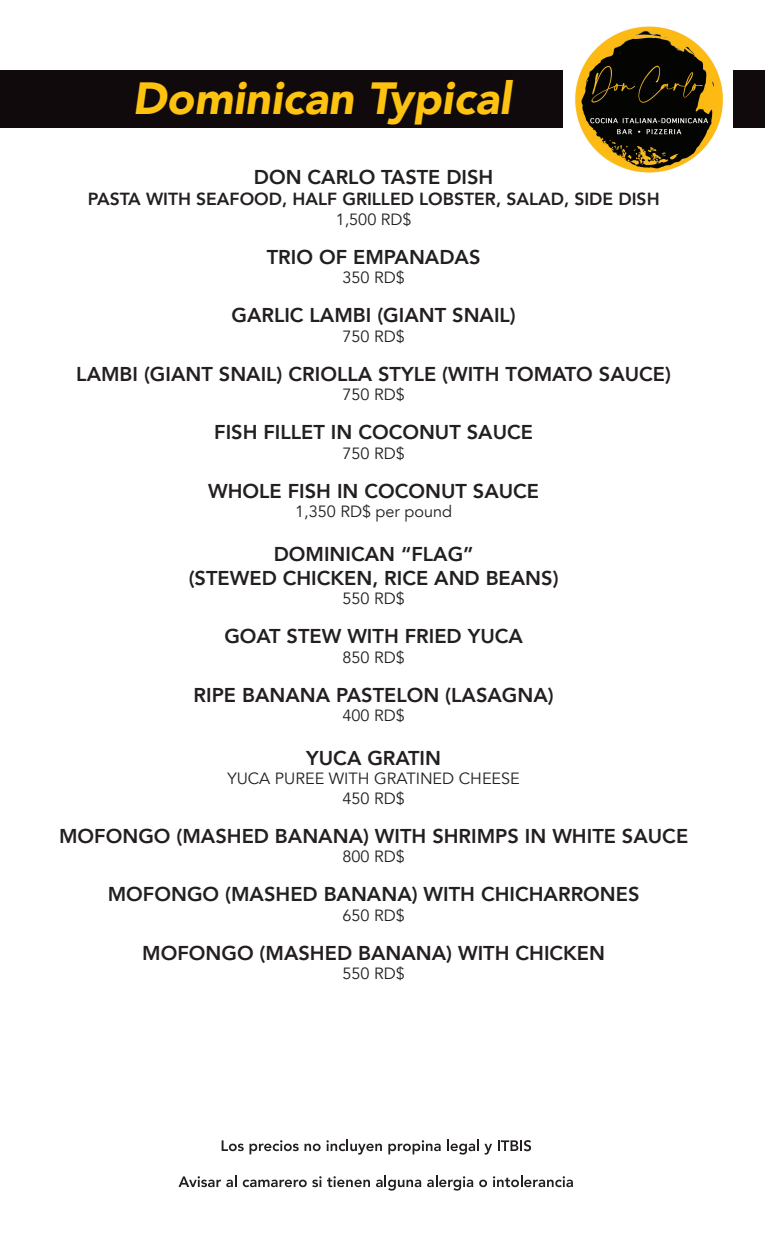
<style>
.page{position:relative;width:765px;height:1260px;background:#fff}
.page>*{position:absolute;margin:0;border:0;box-sizing:border-box;transform-origin:0 0}
.t1{font:italic 900 45px "Avenir";color:#fec210}
.t2{font:800 20px/24px "Avenir";color:#231f20;text-align:center}
.t3{font:800 17.5px "Avenir";color:#231f20}
.t4{font:16.25px/19.5px "Avenir";color:#231f20;text-align:center}
</style>
<div class="page">
<div style="left:0;top:70px;width:764px;height:58px;background:#110a0c"></div>
<svg style="left:222px;top:1140px;width:22px;height:11px"></svg>
<svg style="left:250px;top:1140px;width:49px;height:14px"></svg>
<svg style="left:305px;top:1140px;width:77px;height:15px"></svg>
<svg style="left:388px;top:1140px;width:53px;height:14px"></svg>
<svg style="left:447px;top:1140px;width:45px;height:15px"></svg>
<svg style="left:498px;top:1140px;width:33px;height:11px"></svg>
<svg style="left:178px;top:1176px;width:59px;height:11px"></svg>
<svg style="left:243px;top:1176px;width:127px;height:11px"></svg>
<svg style="left:376px;top:1176px;width:45px;height:15px"></svg>
<svg style="left:427px;top:1176px;width:46px;height:15px"></svg>
<svg style="left:479px;top:1180px;width:8px;height:7px"></svg>
<svg style="left:493px;top:1176px;width:80px;height:11px"></svg>
<img style="left:564px;top:26px;width:169px;height:147px">
<h1 class="t1" style="left:132px;top:61px;width:380px">Dominican Typical</h1>
<p class="t2" style="left:254px;top:165px;width:241px">DON CARLO TASTE DISH</p>
<p class="t3" style="left:88px;top:186px;width:573px">PASTA WITH SEAFOOD, HALF GRILLED LOBSTER, SALAD, SIDE DISH</p>
<p class="t4" style="left:336px;top:210px;width:77px">1,500 RD$</p>
<p class="t2" style="left:267px;top:245px;width:215px">TRIO OF EMPANADAS</p>
<p class="t4" style="left:343px;top:268px;width:64px">350 RD$</p>
<p class="t2" style="left:231px;top:303px;width:286px">GARLIC LAMBI (GIANT SNAIL)</p>
<p class="t4" style="left:343px;top:327px;width:64px">750 RD$</p>
<p class="t2" style="left:76px;top:362px;width:596px">LAMBI (GIANT SNAIL) CRIOLLA STYLE (WITH TOMATO SAUCE)</p>
<p class="t4" style="left:343px;top:385px;width:64px">750 RD$</p>
<p class="t2" style="left:214px;top:420px;width:320px">FISH FILLET IN COCONUT SAUCE</p>
<p class="t4" style="left:343px;top:444px;width:64px">750 RD$</p>
<p class="t2" style="left:208px;top:479px;width:333px">WHOLE FISH IN COCONUT SAUCE</p>
<p class="t4" style="left:295px;top:502px;width:158px">1,350 RD$ per pound</p>
<p class="t2" style="left:189px;top:542px;width:371px">DOMINICAN “FLAG”<br>(STEWED CHICKEN, RICE AND BEANS)</p>
<p class="t4" style="left:343px;top:589px;width:64px">550 RD$</p>
<p class="t2" style="left:224px;top:624px;width:300px">GOAT STEW WITH FRIED YUCA</p>
<p class="t4" style="left:343px;top:648px;width:64px">850 RD$</p>
<p class="t2" style="left:194px;top:683px;width:362px">RIPE BANANA PASTELON (LASAGNA)</p>
<p class="t4" style="left:343px;top:706px;width:64px">400 RD$</p>
<p class="t2" style="left:306px;top:746px;width:136px">YUCA GRATIN</p>
<p class="t4" style="left:227px;top:769px;width:294px">YUCA PUREE WITH GRATINED CHEESE<br>450 RD$</p>
<p class="t2" style="left:59px;top:824px;width:631px">MOFONGO (MASHED BANANA) WITH SHRIMPS IN WHITE SAUCE</p>
<p class="t4" style="left:343px;top:847px;width:64px">800 RD$</p>
<p class="t2" style="left:108px;top:882px;width:533px">MOFONGO (MASHED BANANA) WITH CHICHARRONES</p>
<p class="t4" style="left:343px;top:906px;width:64px">650 RD$</p>
<p class="t2" style="left:142px;top:941px;width:464px">MOFONGO (MASHED BANANA) WITH CHICKEN</p>
<p class="t4" style="left:343px;top:964px;width:64px">550 RD$</p>
</div>
